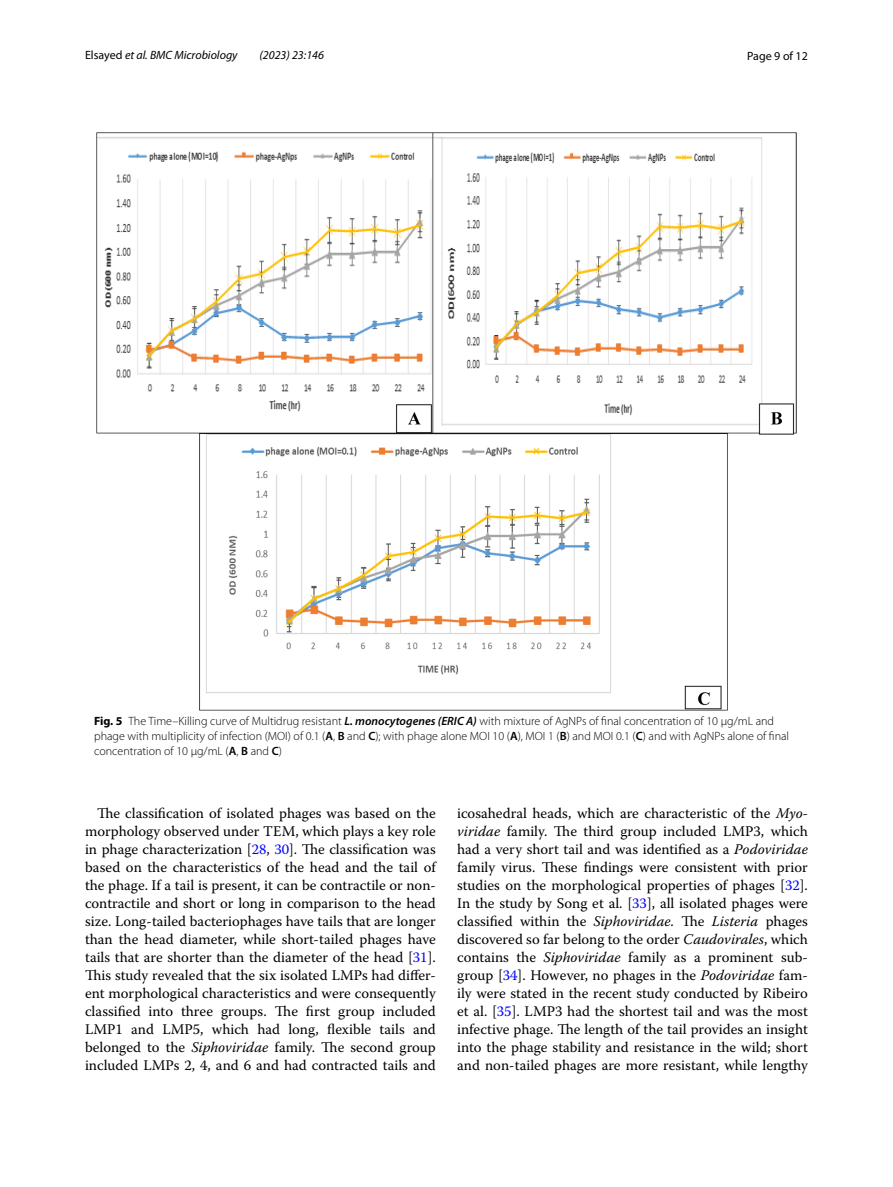
<style>
.page{position:relative;width:893px;height:1187px;background:#fff}
.page>*{position:absolute;margin:0;border:0;box-sizing:border-box;transform-origin:0 0}
.t1{font:14.7px/18px "Warnock Pro";color:#000;text-align:justify}
.t2{font:300 12px/15px "Myriad Pro";color:#000}
.t3{font:italic 12px "Myriad Pro";color:#000}
.t4{font:12px "Myriad Pro";color:#000}
.s1{font-style:normal}
.s2{font-weight:700}
.s3{font-weight:600;font-style:italic}
.s4{font-weight:600}
.s5{color:#00f}
.s6{font-style:italic}
</style>
<div class="page">
<img style="left:96px;top:133px;width:701px;height:577px">
<p class="t3" style="left:85px;top:48px;width:154px"><span class="s1">Elsayed</span> et al. BMC Microbiology</p>
<p class="t3" style="left:259px;top:48px;width:66px">(2023) 23:146</p>
<p class="t4" style="left:747px;top:48px;width:62px">Page 9 of 12</p>
<p class="t2" style="left:94px;top:714px;width:697px"><span class="s2">Fig. 5</span> The Time–Killing curve of Multidrug resistant <span class="s3">L. monocytogenes (ERIC A)</span> with mixture of AgNPs of final concentration of 10 μg/mL and phage with multiplicity of infection (MOI) of 0.1 (<span class="s4">A</span>, <span class="s4">B</span> and <span class="s4">C</span>); with phage alone MOI 10 (<span class="s4">A</span>), MOI 1 (<span class="s4">B</span>) and MOI 0.1 (<span class="s4">C</span>) and with AgNPs alone of final concentration of 10 μg/mL (<span class="s4">A</span>, <span class="s4">B</span> and <span class="s4">C</span>)</p>
<p class="t1" style="left:85px;top:803px;width:352px;text-indent:12px">The classification of isolated phages was based on the morphology observed under TEM, which plays a key role in phage characterization [<span class="s5">28</span>, <span class="s5">30</span>]. The classification was based on the characteristics of the head and the tail of the phage. If a tail is present, it can be contractile or non&shy;contractile and short or long in comparison to the head size. Long-tailed bacteriophages have tails that are longer than the head diameter, while short-tailed phages have tails that are shorter than the diameter of the head [<span class="s5">31</span>].<br>This study revealed that the six isolated LMPs had differ&shy;ent morphological characteristics and were consequently classified into three groups. The first group included LMP1 and LMP5, which had long, flexible tails and belonged to the <span class="s6">Siphoviridae</span> family. The second group included LMPs 2, 4, and 6 and had contracted tails and</p>
<p class="t1" style="left:457px;top:803px;width:352px">icosahedral heads, which are characteristic of the <span class="s6">Myo&shy;viridae</span> family. The third group included LMP3, which had a very short tail and was identified as a <span class="s6">Podoviridae </span>family virus. These findings were consistent with prior studies on the morphological properties of phages [<span class="s5">32</span>].<br>In the study by Song et al. [<span class="s5">33</span>], all isolated phages were classified within the <span class="s6">Siphoviridae.</span> The <span class="s6">Listeria</span> phages discovered so far belong to the order <span class="s6">Caudovirales</span>, which contains the <span class="s6">Siphoviridae</span> family as a prominent sub&shy;group [<span class="s5">34</span>]. However, no phages in the <span class="s6">Podoviridae</span> fam&shy;ily were stated in the recent study conducted by Ribeiro et al. [<span class="s5">35</span>]. LMP3 had the shortest tail and was the most infective phage. The length of the tail provides an insight into the phage stability and resistance in the wild; short and non-tailed phages are more resistant, while lengthy</p>
</div>
